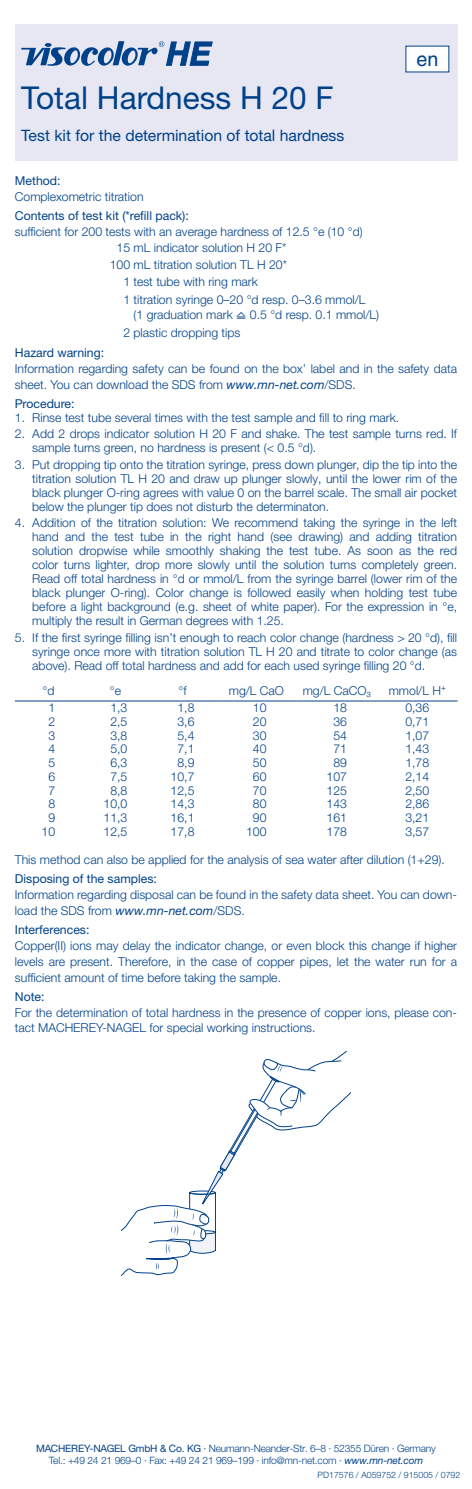
<style>
.page{position:relative;width:472px;height:1489px;background:#fff}
.page>*{position:absolute;margin:0;border:0;box-sizing:border-box;transform-origin:0 0}
.t1{font:31.5px "Helvetica Neue LTW1 G";color:#004189}
.t2{font:19.78px "Helvetica LT Pro";color:#004189}
.t3{font:15.75px "Helvetica Neue LTW1 G";color:#004189}
.t4{font:300 12.25px/14px "Helvetica Neue LTW1 G";color:#004189}
.t5{font:12.25px "Helvetica Neue LTW1 G";color:#004189}
.t6{font:300 10.15px/12.2px "Helvetica Neue LTW1 G";letter-spacing:-.02em;color:#004189;text-align:center}
.t7{font:300 8.75px "Helvetica Neue LTW1 G";color:#004189}
.s1{font-family:"MN Font";font-weight:400}
.s2{font-weight:400;font-style:italic}
.s3{font-weight:400}
</style>
<div class="page">
<div style="left:15px;top:25px;width:441px;height:50px;background:#e6e7f3"></div>
<div style="left:15px;top:67px;width:441px;height:51px;background:#e6e7f3"></div>
<div style="left:15px;top:110px;width:441px;height:51px;background:#e6e7f3"></div>
<svg style="left:21px;top:41px;width:191px;height:25px"></svg>
<hr style="left:15px;top:700px;width:67px;height:1px;background:#004189">
<hr style="left:82px;top:700px;width:67px;height:1px;background:#004189">
<hr style="left:149px;top:700px;width:67px;height:1px;background:#004189">
<hr style="left:216px;top:700px;width:80px;height:1px;background:#004189">
<hr style="left:296px;top:700px;width:81px;height:1px;background:#004189">
<hr style="left:377px;top:700px;width:80px;height:1px;background:#004189">
<svg style="left:122px;top:1051px;width:228px;height:225px"></svg>
<div style="left:405px;top:46px;width:43px;height:26px;background:#fff"></div>
<h2 class="t2" style="left:416px;top:48px;width:23px">en</h2>
<h1 class="t1" style="left:21px;top:78px;width:314px">Total Hardness H 20 F</h1>
<p class="t3" style="left:21px;top:126px;width:324px">Test kit for the determination of total hardness</p>
<p class="t5" style="left:15px;top:173px;width:47px">Method:</p>
<p class="t4" style="left:15px;top:190px;width:130px">Complexometric titration</p>
<p class="t5" style="left:15px;top:208px;width:175px">Contents of test kit (*refill pack):</p>
<p class="t4" style="left:116px;top:224px;width:247px;line-height:15.9px;text-indent:-101px">sufficient for 200 tests with an average hardness of 12.5 °e (10 °d)<br>15 mL indicator solution H 20 F*</p>
<p class="t4" style="left:123px;top:256px;width:243px;line-height:17.2px;text-indent:-14px">100 mL titration solution TL H 20*<br>1 test tube with ring mark<br>1 titration syringe 0–20 °d resp. 0–3.6 mmol/L</p>
<p class="t4" style="left:123px;top:306px;width:257px;line-height:17.2px;text-indent:10px">(1 graduation mark <span class="s1">≜</span> 0.5 °d resp. 0.1 mmol/L)<br>2 plastic dropping tips</p>
<p class="t5" style="left:15px;top:345px;width:91px">Hazard warning:</p>
<p class="t4" style="left:15px;top:360px;width:443px;line-height:15.9px">Information regarding safety can be found on the box’ label and in the safety data sheet. You can download the SDS from <span class="s2">www.mn-net.com</span>/SDS.</p>
<p class="t5" style="left:15px;top:396px;width:61px">Procedure:</p>
<p class="t4" style="left:15px;top:410px;width:385px">1. Rinse test tube several times with the test sample and fill to ring mark.</p>
<p class="t4" style="left:32px;top:427px;width:426px;text-indent:-17px">2. Add 2 drops indicator solution H 20 F and shake. The test sample turns red. If sample turns green, no hardness is present (&lt; 0.5 °d).</p>
<p class="t4" style="left:32px;top:457px;width:426px;text-align:justify;text-indent:-17px">3. Put dropping tip onto the titration syringe, press down plunger, dip the tip into the titration solution TL H 20 and draw up plunger slowly, until the lower rim of the black plunger O-ring agrees with value 0 on the barrel scale. The small air pocket below the plunger tip does not disturb the determinaton.</p>
<p class="t4" style="left:32px;top:515px;width:426px;text-align:justify;text-indent:-17px">4. Addition of the titration solution: We recommend taking the syringe in the left hand and the test tube in the right hand (see drawing) and adding titration solution dropwise while smoothly shaking the test tube. As soon as the red color turns lighter, drop more slowly until the solution turns completely green.<br>Read off total hardness in °d or mmol/L from the syringe barrel (lower rim of the black plunger O-ring). Color change is followed easily when holding test tube before a light background (e.g. sheet of white paper). For the expression in °e, multiply the result in German degrees with 1.25.</p>
<p class="t4" style="left:32px;top:630px;width:426px;text-align:justify;text-indent:-17px">5. If the first syringe filling isn’t enough to reach color change (hardness &gt; 20 °d), fill syringe once more with titration solution TL H 20 and titrate to color change (as above). Read off total hardness and add for each used syringe filling 20 °d.</p>
<p class="t4" style="left:42px;top:683px;width:13px">°d</p>
<p class="t4" style="left:110px;top:683px;width:13px">°e</p>
<p class="t4" style="left:178px;top:683px;width:10px">°f</p>
<p class="t4" style="left:228px;top:683px;width:56px">mg/L CaO</p>
<p class="t4" style="left:302px;top:683px;width:70px">mg/L CaCO₃</p>
<p class="t4" style="left:388px;top:683px;width:59px">mmol/L H⁺</p>
<p class="t4" style="left:48px;top:700px;width:8px">1</p>
<p class="t4" style="left:110px;top:700px;width:19px">1,3</p>
<p class="t4" style="left:177px;top:700px;width:19px">1,8</p>
<p class="t4" style="left:253px;top:700px;width:15px">10</p>
<p class="t4" style="left:333px;top:700px;width:15px">18</p>
<p class="t4" style="left:405px;top:700px;width:25px">0,36</p>
<p class="t4" style="left:48px;top:714px;width:8px">2</p>
<p class="t4" style="left:110px;top:714px;width:19px">2,5</p>
<p class="t4" style="left:177px;top:714px;width:19px">3,6</p>
<p class="t4" style="left:253px;top:714px;width:15px">20</p>
<p class="t4" style="left:333px;top:714px;width:15px">36</p>
<p class="t4" style="left:405px;top:714px;width:25px">0,71</p>
<p class="t4" style="left:48px;top:728px;width:8px">3</p>
<p class="t4" style="left:110px;top:728px;width:19px">3,8</p>
<p class="t4" style="left:177px;top:728px;width:19px">5,4</p>
<p class="t4" style="left:253px;top:728px;width:15px">30</p>
<p class="t4" style="left:333px;top:728px;width:15px">54</p>
<p class="t4" style="left:405px;top:728px;width:25px">1,07</p>
<p class="t4" style="left:48px;top:742px;width:8px">4</p>
<p class="t4" style="left:110px;top:742px;width:19px">5,0</p>
<p class="t4" style="left:177px;top:742px;width:19px">7,1</p>
<p class="t4" style="left:253px;top:742px;width:15px">40</p>
<p class="t4" style="left:333px;top:742px;width:15px">71</p>
<p class="t4" style="left:405px;top:742px;width:25px">1,43</p>
<p class="t4" style="left:48px;top:755px;width:8px">5</p>
<p class="t4" style="left:110px;top:755px;width:19px">6,3</p>
<p class="t4" style="left:177px;top:755px;width:19px">8,9</p>
<p class="t4" style="left:253px;top:755px;width:15px">50</p>
<p class="t4" style="left:333px;top:755px;width:15px">89</p>
<p class="t4" style="left:405px;top:755px;width:25px">1,78</p>
<p class="t4" style="left:48px;top:769px;width:8px">6</p>
<p class="t4" style="left:110px;top:769px;width:19px">7,5</p>
<p class="t4" style="left:170px;top:769px;width:25px">10,7</p>
<p class="t4" style="left:253px;top:769px;width:15px">60</p>
<p class="t4" style="left:326px;top:769px;width:22px">107</p>
<p class="t4" style="left:405px;top:769px;width:25px">2,14</p>
<p class="t4" style="left:48px;top:783px;width:8px">7</p>
<p class="t4" style="left:110px;top:783px;width:19px">8,8</p>
<p class="t4" style="left:170px;top:783px;width:25px">12,5</p>
<p class="t4" style="left:253px;top:783px;width:15px">70</p>
<p class="t4" style="left:326px;top:783px;width:22px">125</p>
<p class="t4" style="left:405px;top:783px;width:25px">2,50</p>
<p class="t4" style="left:48px;top:796px;width:8px">8</p>
<p class="t4" style="left:103px;top:796px;width:25px">10,0</p>
<p class="t4" style="left:170px;top:796px;width:25px">14,3</p>
<p class="t4" style="left:253px;top:796px;width:15px">80</p>
<p class="t4" style="left:326px;top:796px;width:22px">143</p>
<p class="t4" style="left:405px;top:796px;width:25px">2,86</p>
<p class="t4" style="left:48px;top:810px;width:8px">9</p>
<p class="t4" style="left:103px;top:810px;width:25px">11,3</p>
<p class="t4" style="left:170px;top:810px;width:25px">16,1</p>
<p class="t4" style="left:253px;top:810px;width:15px">90</p>
<p class="t4" style="left:326px;top:810px;width:22px">161</p>
<p class="t4" style="left:405px;top:810px;width:25px">3,21</p>
<p class="t4" style="left:42px;top:824px;width:15px">10</p>
<p class="t4" style="left:103px;top:824px;width:25px">12,5</p>
<p class="t4" style="left:170px;top:824px;width:25px">17,8</p>
<p class="t4" style="left:246px;top:824px;width:22px">100</p>
<p class="t4" style="left:326px;top:824px;width:22px">178</p>
<p class="t4" style="left:405px;top:824px;width:25px">3,57</p>
<p class="t4" style="left:15px;top:852px;width:431px">This method can also be applied for the analysis of sea water after dilution (1+29).</p>
<p class="t5" style="left:15px;top:871px;width:143px">Disposing of the samples:</p>
<p class="t4" style="left:15px;top:886px;width:443px;line-height:15.9px">Information regarding disposal can be found in the safety data sheet. You can down&shy;load the SDS from <span class="s2">www.mn-net.com</span>/SDS.</p>
<p class="t5" style="left:15px;top:921px;width:76px">Interferences:</p>
<p class="t4" style="left:15px;top:937px;width:443px;line-height:15.9px;text-align:justify">Copper(II) ions may delay the indicator change, or even block this change if higher levels are present. Therefore, in the case of copper pipes, let the water run for a sufficient amount of time before taking the sample.</p>
<p class="t5" style="left:15px;top:988px;width:31px">Note:</p>
<p class="t4" style="left:15px;top:1004px;width:443px;line-height:15.9px">For the determination of total hardness in the presence of copper ions, please con&shy;tact MACHEREY-NAGEL for special working instructions.</p>
<p class="t6" style="left:36px;top:1441px;width:401px"><span class="s3">MACHEREY-NAGEL GmbH &amp; Co. KG</span> · Neumann-Neander-Str. 6–8 · 52355 Düren · Germany<br>Tel.: +49 24 21 969–0 · Fax: +49 24 21 969–199 · info@mn-net.com · <span class="s2">www.mn-net.com</span></p>
<p class="t7" style="left:317px;top:1469px;width:144px">PD17576 / A059752 / 915005 / 0792</p>
</div>
